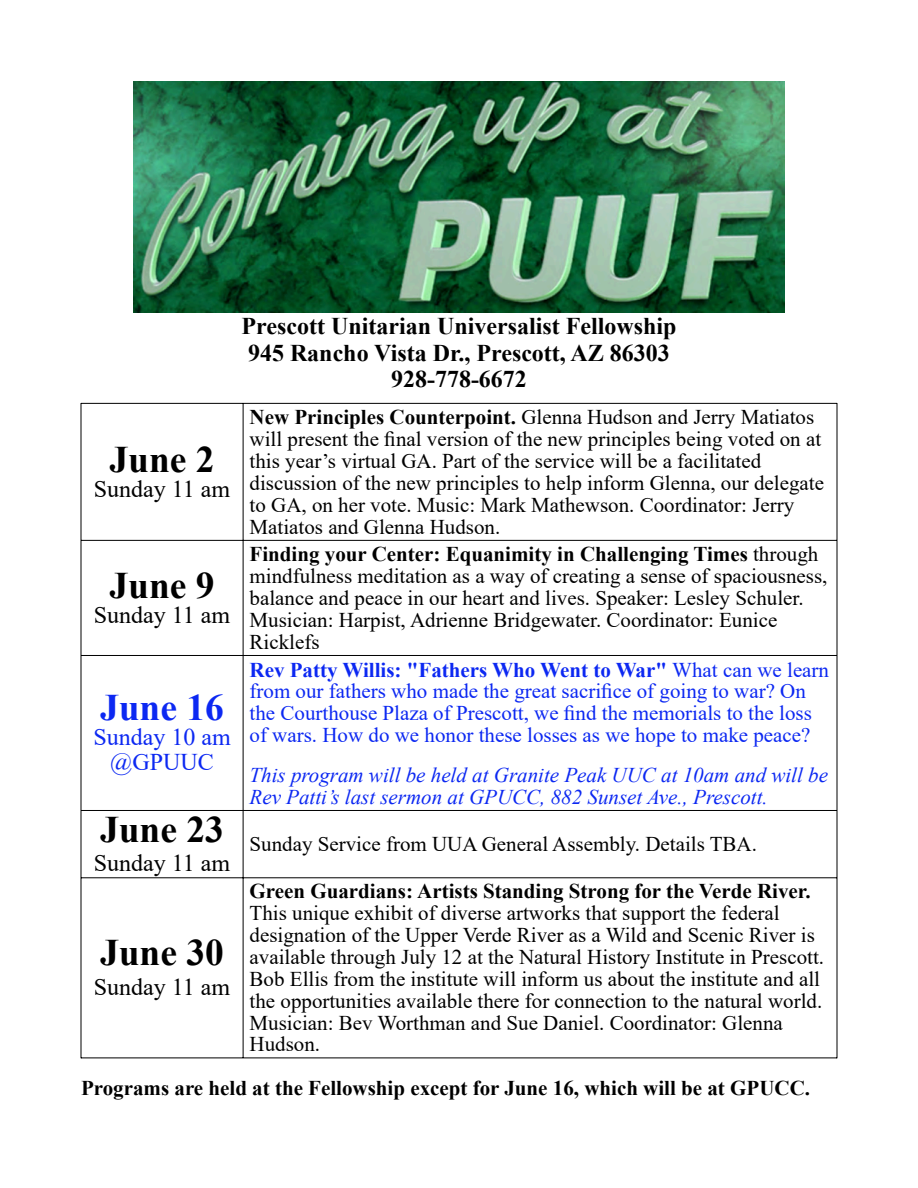
<style>
.page{position:relative;width:918px;height:1188px;background:#fff}
.page>*{position:absolute;margin:0;border:0;box-sizing:border-box;transform-origin:0 0}
.t1{font:700 37.5px "Times New Roman";color:#000}
.t2{font:700 37.5px "Times New Roman";color:#0c28f2}
.t3{font:700 24px/26.5px "Times New Roman";color:#000;text-align:center}
.t4{font:24px "Times New Roman";color:#000}
.t5{font:24px/25px "Times New Roman";color:#0c28f2;text-align:center}
.t6{font:21px/21.9px "Times New Roman";color:#000}
.t7{font:21px/21.9px "Times New Roman";color:#0c28f2}
.t8{font:700 21px "Times New Roman";color:#000}
.t9{font:italic 21px/21.9px "Times New Roman";color:#0c28f2}
.s1{font-weight:700}
</style>
<div class="page">
<img style="left:134px;top:81px;width:650px;height:231px">
<hr style="left:81px;top:403px;width:1px;height:655px;background:#000">
<hr style="left:837px;top:403px;width:1px;height:655px;background:#000">
<hr style="left:243px;top:403px;width:1px;height:655px;background:#000">
<hr style="left:81px;top:403px;width:756px;height:1px;background:#000">
<hr style="left:81px;top:540px;width:756px;height:1px;background:#000">
<hr style="left:81px;top:655px;width:756px;height:1px;background:#000">
<hr style="left:81px;top:810px;width:756px;height:1px;background:#000">
<hr style="left:81px;top:877px;width:756px;height:1px;background:#000">
<hr style="left:81px;top:1058px;width:756px;height:1px;background:#000">
<h1 class="t1" style="left:109px;top:446px;width:107px">June 2</h1>
<p class="t4" style="left:94px;top:480px;width:138px">Sunday 11 am</p>
<h1 class="t1" style="left:109px;top:572px;width:107px">June 9</h1>
<p class="t4" style="left:94px;top:606px;width:138px">Sunday 11 am</p>
<h1 class="t2" style="left:100px;top:695px;width:125px">June 16</h1>
<p class="t5" style="left:93px;top:727px;width:139px">Sunday 10 am @GPUUC</p>
<h1 class="t1" style="left:100px;top:816px;width:125px">June 23</h1>
<p class="t4" style="left:94px;top:855px;width:138px">Sunday 11 am</p>
<h1 class="t1" style="left:100px;top:940px;width:125px">June 30</h1>
<p class="t4" style="left:94px;top:978px;width:138px">Sunday 11 am</p>
<p class="t3" style="left:242px;top:316px;width:436px">Prescott Unitarian Universalist Fellowship<br>945 Rancho Vista Dr., Prescott, AZ 86303<br>928-778-6672</p>
<p class="t6" style="left:250px;top:408px;width:576px"><span class="s1">New Principles Counterpoint.</span> Glenna Hudson and Jerry Matiatos will present the final version of the new principles being voted on at this year’s virtual GA. Part of the service will be a facilitated discussion of the new principles to help inform Glenna, our delegate to GA, on her vote. Music: Mark Mathewson. Coordinator: Jerry Matiatos and Glenna Hudson.</p>
<p class="t6" style="left:250px;top:545px;width:579px"><span class="s1">Finding your Center: Equanimity in Challenging Times</span> through mindfulness meditation as a way of creating a sense of spaciousness, balance and peace in our heart and lives. Speaker: Lesley Schuler.<br>Musician: Harpist, Adrienne Bridgewater. Coordinator: Eunice Ricklefs</p>
<p class="t7" style="left:250px;top:661px;width:581px"><span class="s1">Rev Patty Willis: "Fathers Who Went to War"</span> What can we learn from our fathers who made the great sacrifice of going to war? On the Courthouse Plaza of Prescott, we find the memorials to the loss of wars. How do we honor these losses as we hope to make peace?</p>
<p class="t9" style="left:250px;top:766px;width:580px">This program will be held at Granite Peak UUC at 10am and will be<br>Rev Patti’s last sermon at GPUCC, 882 Sunset Ave., Prescott.</p>
<p class="t6" style="left:250px;top:835px;width:509px">Sunday Service from UUA General Assembly. Details TBA.</p>
<p class="t8" style="left:250px;top:884px;width:563px">Green Guardians: Artists Standing Strong for the Verde River.</p>
<p class="t6" style="left:250px;top:904px;width:576px">This unique exhibit of diverse artworks that support the federal designation of the Upper Verde River as a Wild and Scenic River is available through July 12 at the Natural History Institute in Prescott.<br>Bob Ellis from the institute will inform us about the institute and all the opportunities available there for connection to the natural world.<br>Musician: Bev Worthman and Sue Daniel. Coordinator: Glenna Hudson.</p>
<p class="t8" style="left:81px;top:1081px;width:731px">Programs are held at the Fellowship except for June 16, which will be at GPUCC.</p>
</div>
